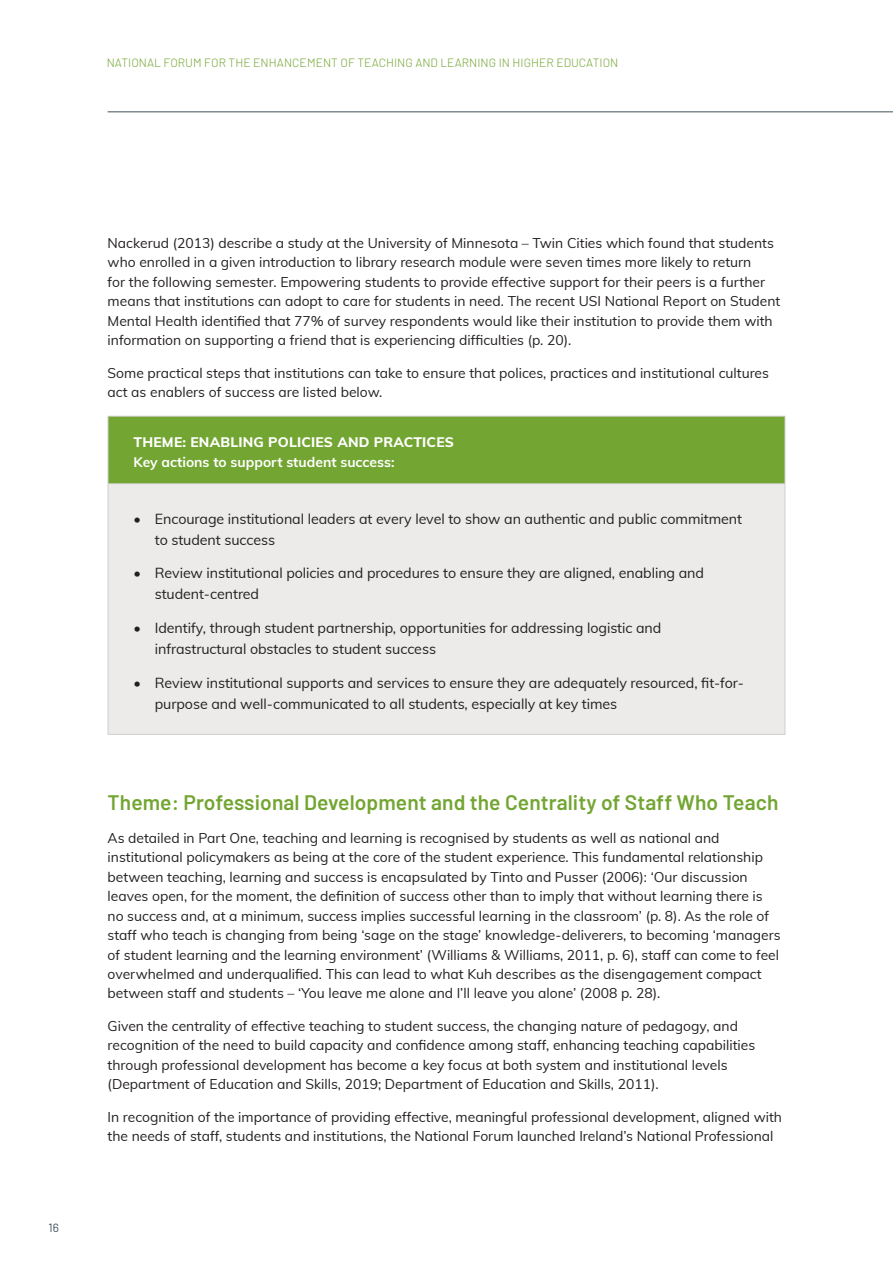
<style>
.page{position:relative;width:893px;height:1263px;background:#fff}
.page>*{position:absolute;margin:0;border:0;box-sizing:border-box;transform-origin:0 0}
.Main_Header_1_0{font:600 21px "Barlow";letter-spacing:.005em;color:#73a532}
.Bullet_Text{font:14.25px/21px "Muli";letter-spacing:-.005em;color:#231f20}
.Body_Text_3mm_drop{font:13.8px/19.5px "Muli";color:#231f20}
.Body_Text{font:800 13.8px "Muli";letter-spacing:.015em;color:#fff}
.Body_Text-2{font:700 13.8px "Muli";color:#fff}
.t1{font:300 12px "Barlow";letter-spacing:.005em;color:#73a532}
.t2{font:12px "Barlow";color:#415259}
</style>
<div class="page">
<hr style="left:108px;top:111px;width:785px;height:1px;background:#415259">
<div style="left:108px;top:416px;width:677px;height:68px;background:#73a532"></div>
<div style="left:108px;top:484px;width:677px;height:250px;background:#ecebe9"></div>
<hr style="left:108px;top:416px;width:677px;height:1px;background:#d0cfcb">
<hr style="left:108px;top:417px;width:1px;height:66px;background:#d0cfcb">
<hr style="left:785px;top:417px;width:1px;height:66px;background:#d0cfcb">
<hr style="left:108px;top:483px;width:677px;height:1px;background:#d0cfcb">
<hr style="left:108px;top:484px;width:1px;height:250px;background:#d0cfcb">
<hr style="left:785px;top:484px;width:1px;height:250px;background:#d0cfcb">
<hr style="left:108px;top:734px;width:677px;height:1px;background:#d0cfcb">
<p class="t1" style="left:107px;top:54px;width:513px">NATIONAL FORUM FOR THE ENHANCEMENT OF TEACHING AND LEARNING IN HIGHER EDUCATION</p>
<p class="t2" style="left:49px;top:1219px;width:12px">16</p>
<p class="Body_Text_3mm_drop" style="left:108px;top:232px;width:674px">Nackerud (2013) describe a study at the University of Minnesota – Twin Cities which found that students who enrolled in a given introduction to library research module were seven times more likely to return<br>for the following semester. Empowering students to provide effective support for their peers is a further means that institutions can adopt to care for students in need. The recent USI National Report on Student Mental Health identified that 77% of survey respondents would like their institution to provide them with information on supporting a friend that is experiencing difficulties (p. 20).</p>
<p class="Body_Text_3mm_drop" style="left:108px;top:362px;width:663px">Some practical steps that institutions can take to ensure that polices, practices and institutional cultures act as enablers of success are listed below.</p>
<p class="Body_Text" style="left:134px;top:432px;width:322px">THEME: ENABLING POLICIES AND PRACTICES</p>
<p class="Body_Text-2" style="left:134px;top:452px;width:263px">Key actions to support student success:</p>
<p class="Bullet_Text" style="left:155px;top:507px;width:589px;text-indent:-21px">• Encourage institutional leaders at every level to show an authentic and public commitment to student success</p>
<p class="Bullet_Text" style="left:155px;top:562px;width:551px;text-indent:-21px">• Review institutional policies and procedures to ensure they are aligned, enabling and student-centred</p>
<p class="Bullet_Text" style="left:155px;top:617px;width:508px;text-indent:-21px">• Identify, through student partnership, opportunities for addressing logistic and infrastructural obstacles to student success</p>
<p class="Bullet_Text" style="left:155px;top:671px;width:590px;text-indent:-21px">• Review institutional supports and services to ensure they are adequately resourced, fit-for&shy;purpose and well-communicated to all students, especially at key times</p>
<p class="Main_Header_1_0" style="left:108px;top:787px;width:672px">Theme: Professional Development and the Centrality of Staff Who Teach</p>
<p class="Body_Text_3mm_drop" style="left:108px;top:827px;width:674px">As detailed in Part One, teaching and learning is recognised by students as well as national and institutional policymakers as being at the core of the student experience. This fundamental relationship between teaching, learning and success is encapsulated by Tinto and Pusser (2006): ‘Our discussion leaves open, for the moment, the definition of success other than to imply that without learning there is no success and, at a minimum, success implies successful learning in the classroom’ (p. 8). As the role of staff who teach is changing from being ‘sage on the stage’ knowledge-deliverers, to becoming ‘managers of student learning and the learning environment’ (Williams &amp; Williams, 2011, p. 6), staff can come to feel overwhelmed and underqualified. This can lead to what Kuh describes as the disengagement compact between staff and students – ‘You leave me alone and I’ll leave you alone’ (2008 p. 28).</p>
<p class="Body_Text_3mm_drop" style="left:108px;top:1015px;width:649px">Given the centrality of effective teaching to student success, the changing nature of pedagogy, and recognition of the need to build capacity and confidence among staff, enhancing teaching capabilities through professional development has become a key focus at both system and institutional levels (Department of Education and Skills, 2019; Department of Education and Skills, 2011).</p>
<p class="Body_Text_3mm_drop" style="left:108px;top:1106px;width:676px">In recognition of the importance of providing effective, meaningful professional development, aligned with the needs of staff, students and institutions, the National Forum launched Ireland’s National Professional</p>
</div>
